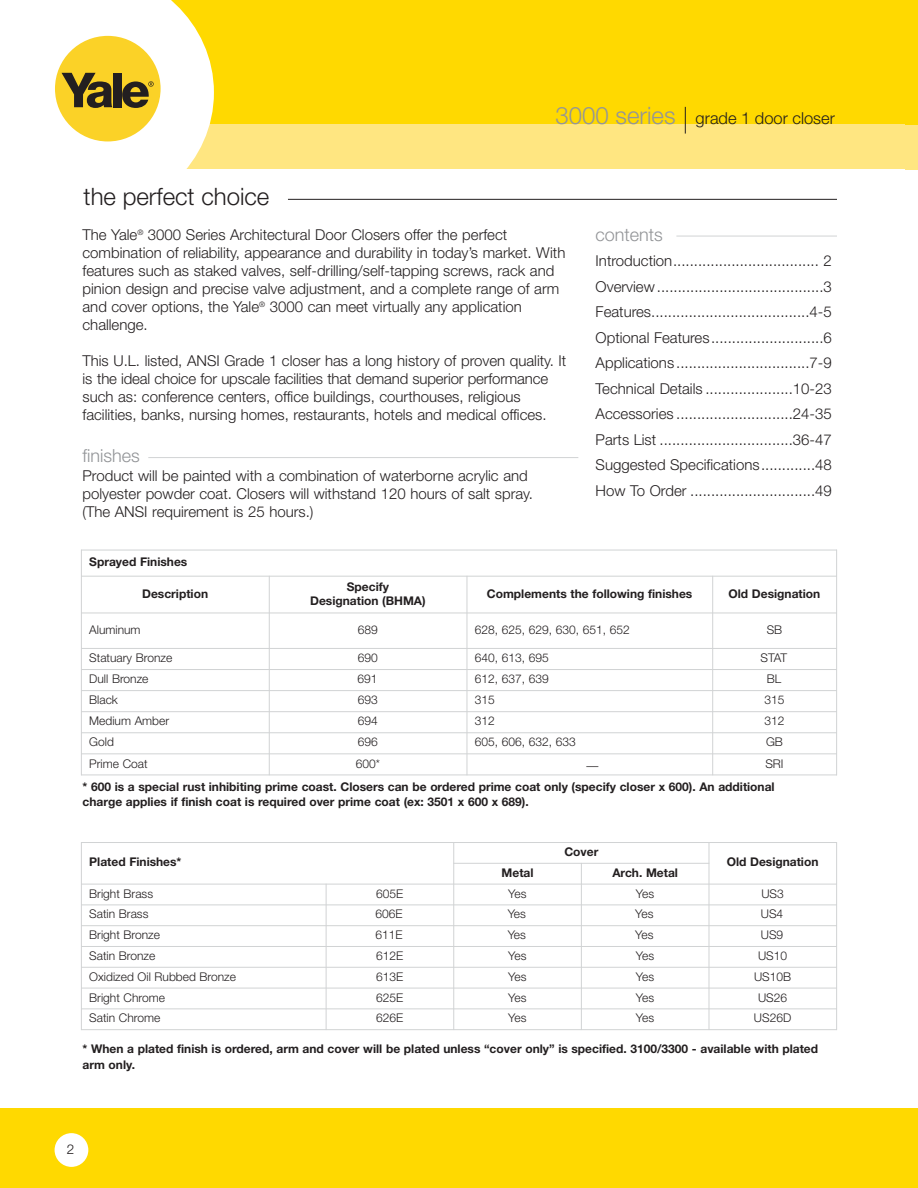
<style>
.page{position:relative;width:918px;height:1188px;background:#fff}
.page>*{position:absolute;margin:0;border:0;box-sizing:border-box;transform-origin:0 0}
.t1{font:300 24px "Helvetica Neue";color:#231f20}
.t2{font:300 18px "Helvetica Neue";color:#939598}
.t3{font:300 16.5px "Helvetica Neue";color:#231f20}
.t4{font:300 15px/18px "Helvetica Neue";color:#231f20}
.t5{font:300 13.5px "Helvetica Neue";color:#231f20}
.t6{font:700 12px/13.5px "Helvetica Neue";color:#231f20}
.t7{font:300 12px "Helvetica Neue";color:#231f20}
.s1{font-size:24px;color:#939598}
</style>
<div class="page">
<div style="left:140px;top:0;width:778px;height:132px;background:#ffd900"></div>
<div style="left:126px;top:125px;width:792px;height:44px;background:#ffe681"></div>
<svg style="left:55px;top:0;width:159px;height:169px;fill:#fff"></svg>
<div style="left:55px;top:36px;width:106px;height:105px;background:#fbd227;border-radius:50%"></div>
<svg style="left:62px;top:73px;width:50px;height:35px"></svg>
<div style="left:113px;top:73px;width:8px;height:34px;background:#231f20"></div>
<svg style="left:122px;top:81px;width:32px;height:27px"></svg>
<div style="left:0;top:1108px;width:918px;height:80px;background:#ffd900"></div>
<div style="left:55px;top:1133px;width:33px;height:34px;background:#fff;border-radius:50%"></div>
<svg style="left:685px;top:107px;width:1px;height:27px"></svg>
<hr style="left:288px;top:199px;width:549px;height:1px;background:#231f20">
<hr style="left:81px;top:550px;width:1px;height:225px;background:#d1d3d4">
<hr style="left:269px;top:576px;width:1px;height:199px;background:#d1d3d4">
<hr style="left:467px;top:576px;width:1px;height:199px;background:#d1d3d4">
<hr style="left:712px;top:576px;width:1px;height:199px;background:#d1d3d4">
<hr style="left:836px;top:550px;width:1px;height:225px;background:#d1d3d4">
<hr style="left:81px;top:550px;width:756px;height:1px;background:#d1d3d4">
<hr style="left:81px;top:576px;width:756px;height:1px;background:#d1d3d4">
<hr style="left:81px;top:613px;width:756px;height:1px;background:#d1d3d4">
<hr style="left:81px;top:648px;width:756px;height:1px;background:#d1d3d4">
<hr style="left:81px;top:669px;width:756px;height:1px;background:#d1d3d4">
<hr style="left:81px;top:690px;width:756px;height:1px;background:#d1d3d4">
<hr style="left:81px;top:711px;width:756px;height:1px;background:#d1d3d4">
<hr style="left:81px;top:732px;width:756px;height:1px;background:#d1d3d4">
<hr style="left:81px;top:753px;width:756px;height:1px;background:#d1d3d4">
<hr style="left:81px;top:775px;width:756px;height:1px;background:#d1d3d4">
<hr style="left:81px;top:842px;width:1px;height:188px;background:#d1d3d4">
<hr style="left:326px;top:884px;width:1px;height:146px;background:#d1d3d4">
<hr style="left:453px;top:842px;width:1px;height:188px;background:#d1d3d4">
<hr style="left:581px;top:863px;width:1px;height:167px;background:#d1d3d4">
<hr style="left:709px;top:842px;width:1px;height:188px;background:#d1d3d4">
<hr style="left:836px;top:842px;width:1px;height:188px;background:#d1d3d4">
<hr style="left:81px;top:842px;width:756px;height:1px;background:#d1d3d4">
<hr style="left:453px;top:863px;width:256px;height:1px;background:#d1d3d4">
<hr style="left:81px;top:884px;width:756px;height:1px;background:#d1d3d4">
<hr style="left:81px;top:905px;width:756px;height:1px;background:#d1d3d4">
<hr style="left:81px;top:925px;width:756px;height:1px;background:#d1d3d4">
<hr style="left:81px;top:946px;width:756px;height:1px;background:#d1d3d4">
<hr style="left:81px;top:967px;width:756px;height:1px;background:#d1d3d4">
<hr style="left:81px;top:988px;width:756px;height:1px;background:#d1d3d4">
<hr style="left:81px;top:1008px;width:756px;height:1px;background:#d1d3d4">
<hr style="left:81px;top:1029px;width:756px;height:1px;background:#d1d3d4">
<hr style="left:676px;top:236px;width:161px;height:1px;background:#d1d3d4">
<hr style="left:148px;top:457px;width:430px;height:1px;background:#d1d3d4">
<h1 class="t1" style="left:84px;top:188px;width:187px">the perfect choice</h1>
<p class="t3" style="left:556px;top:112px;width:281px"><span class="s1">3000 series</span> grade 1 door closer</p>
<p class="t4" style="left:82px;top:227px;width:484px">The Yale<sup>®</sup> 3000 Series Architectural Door Closers offer the perfect combination of reliability, appearance and durability in today’s market. With features such as staked valves, self-drilling/self-tapping screws, rack and pinion design and precise valve adjustment, and a complete range of arm and cover options, the Yale<sup>®</sup> 3000 can meet virtually any application challenge.</p>
<p class="t4" style="left:83px;top:353px;width:485px">This U.L. listed, ANSI Grade 1 closer has a long history of proven quality. It is the ideal choice for upscale facilities that demand superior performance such as: conference centers, office buildings, courthouses, religious facilities, banks, nursing homes, restaurants, hotels and medical offices.</p>
<p class="t2" style="left:82px;top:449px;width:59px">finishes</p>
<p class="t4" style="left:82px;top:468px;width:452px">Product will be painted with a combination of waterborne acrylic and polyester powder coat. Closers will withstand 120 hours of salt spray. (The ANSI requirement is 25 hours.)</p>
<p class="t2" style="left:596px;top:228px;width:69px">contents</p>
<p class="t4" style="left:596px;top:249px;width:238px;line-height:25.5px;text-align:justify">Introduction................................... 2<br>Overview........................................3<br>Features......................................4-5<br>Optional Features...........................6<br>Applications................................7-9<br>Technical Details .....................10-23<br>Accessories ............................24-35<br>Parts List ................................36-47<br>Suggested Specifications.............48<br>How To Order ..............................49</p>
<p class="t6" style="left:89px;top:556px;width:100px">Sprayed Finishes</p>
<p class="t6" style="left:142px;top:588px;width:67px">Description</p>
<p class="t6" style="left:310px;top:581px;width:117px;text-align:center">Specify<br>Designation (BHMA)</p>
<p class="t6" style="left:487px;top:588px;width:207px">Complements the following finishes</p>
<p class="t6" style="left:729px;top:588px;width:93px">Old Designation</p>
<p class="t7" style="left:89px;top:625px;width:53px">Aluminum</p>
<p class="t7" style="left:358px;top:625px;width:22px">689</p>
<p class="t7" style="left:475px;top:625px;width:157px">628, 625, 629, 630, 651, 652</p>
<p class="t7" style="left:767px;top:625px;width:17px">SB</p>
<p class="t7" style="left:89px;top:654px;width:85px">Statuary Bronze</p>
<p class="t7" style="left:358px;top:654px;width:22px">690</p>
<p class="t7" style="left:475px;top:654px;width:76px">640, 613, 695</p>
<p class="t7" style="left:760px;top:654px;width:28px">STAT</p>
<p class="t7" style="left:89px;top:675px;width:61px">Dull Bronze</p>
<p class="t7" style="left:357px;top:675px;width:22px">691</p>
<p class="t7" style="left:475px;top:675px;width:76px">612, 637, 639</p>
<p class="t7" style="left:767px;top:675px;width:16px">BL</p>
<p class="t7" style="left:89px;top:696px;width:30px">Black</p>
<p class="t7" style="left:358px;top:696px;width:22px">693</p>
<p class="t7" style="left:475px;top:696px;width:22px">315</p>
<p class="t7" style="left:764px;top:696px;width:22px">315</p>
<p class="t7" style="left:89px;top:717px;width:81px">Medium Amber</p>
<p class="t7" style="left:358px;top:717px;width:22px">694</p>
<p class="t7" style="left:475px;top:717px;width:22px">312</p>
<p class="t7" style="left:764px;top:717px;width:22px">312</p>
<p class="t7" style="left:89px;top:738px;width:26px">Gold</p>
<p class="t7" style="left:358px;top:738px;width:22px">696</p>
<p class="t7" style="left:475px;top:738px;width:103px">605, 606, 632, 633</p>
<p class="t7" style="left:766px;top:738px;width:18px">GB</p>
<p class="t7" style="left:89px;top:759px;width:60px">Prime Coat</p>
<p class="t7" style="left:356px;top:759px;width:26px">600*</p>
<p class="t7" style="left:587px;top:761px;width:13px">—</p>
<p class="t7" style="left:765px;top:759px;width:20px">SRI</p>
<p class="t6" style="left:82px;top:781px;width:694px;line-height:14.4px">* 600 is a special rust inhibiting prime coast. Closers can be ordered prime coat only (specify closer x 600). An additional charge applies if finish coat is required over prime coat (ex: 3501 x 600 x 689).</p>
<p class="t6" style="left:89px;top:857px;width:94px">Plated Finishes*</p>
<p class="t6" style="left:564px;top:846px;width:36px">Cover</p>
<p class="t6" style="left:502px;top:867px;width:33px">Metal</p>
<p class="t6" style="left:612px;top:867px;width:67px">Arch. Metal</p>
<p class="t6" style="left:727px;top:857px;width:93px">Old Designation</p>
<p class="t7" style="left:89px;top:889px;width:65px">Bright Brass</p>
<p class="t7" style="left:376px;top:889px;width:29px">605E</p>
<p class="t7" style="left:508px;top:889px;width:20px">Yes</p>
<p class="t7" style="left:636px;top:889px;width:20px">Yes</p>
<p class="t7" style="left:761px;top:889px;width:24px">US3</p>
<p class="t7" style="left:89px;top:910px;width:61px">Satin Brass</p>
<p class="t7" style="left:376px;top:910px;width:29px">606E</p>
<p class="t7" style="left:508px;top:910px;width:20px">Yes</p>
<p class="t7" style="left:635px;top:910px;width:20px">Yes</p>
<p class="t7" style="left:761px;top:910px;width:24px">US4</p>
<p class="t7" style="left:89px;top:931px;width:72px">Bright Bronze</p>
<p class="t7" style="left:376px;top:931px;width:29px">611E</p>
<p class="t7" style="left:508px;top:931px;width:20px">Yes</p>
<p class="t7" style="left:635px;top:931px;width:20px">Yes</p>
<p class="t7" style="left:761px;top:931px;width:24px">US9</p>
<p class="t7" style="left:89px;top:951px;width:68px">Satin Bronze</p>
<p class="t7" style="left:376px;top:951px;width:29px">612E</p>
<p class="t7" style="left:508px;top:951px;width:20px">Yes</p>
<p class="t7" style="left:636px;top:951px;width:20px">Yes</p>
<p class="t7" style="left:758px;top:951px;width:31px">US10</p>
<p class="t7" style="left:89px;top:972px;width:148px">Oxidized Oil Rubbed Bronze</p>
<p class="t7" style="left:376px;top:972px;width:29px">613E</p>
<p class="t7" style="left:508px;top:972px;width:20px">Yes</p>
<p class="t7" style="left:636px;top:972px;width:20px">Yes</p>
<p class="t7" style="left:754px;top:972px;width:39px">US10B</p>
<p class="t7" style="left:89px;top:993px;width:77px">Bright Chrome</p>
<p class="t7" style="left:376px;top:993px;width:29px">625E</p>
<p class="t7" style="left:508px;top:993px;width:20px">Yes</p>
<p class="t7" style="left:636px;top:993px;width:20px">Yes</p>
<p class="t7" style="left:758px;top:993px;width:31px">US26</p>
<p class="t7" style="left:89px;top:1014px;width:73px">Satin Chrome</p>
<p class="t7" style="left:376px;top:1014px;width:29px">626E</p>
<p class="t7" style="left:508px;top:1014px;width:20px">Yes</p>
<p class="t7" style="left:636px;top:1014px;width:20px">Yes</p>
<p class="t7" style="left:754px;top:1014px;width:39px">US26D</p>
<p class="t6" style="left:82px;top:1041px;width:737px;line-height:16.5px">* When a plated finish is ordered, arm and cover will be plated unless “cover only” is specified. 3100/3300 - available with plated arm only.</p>
<p class="t5" style="left:67px;top:1145px;width:9px">2</p>
</div>
